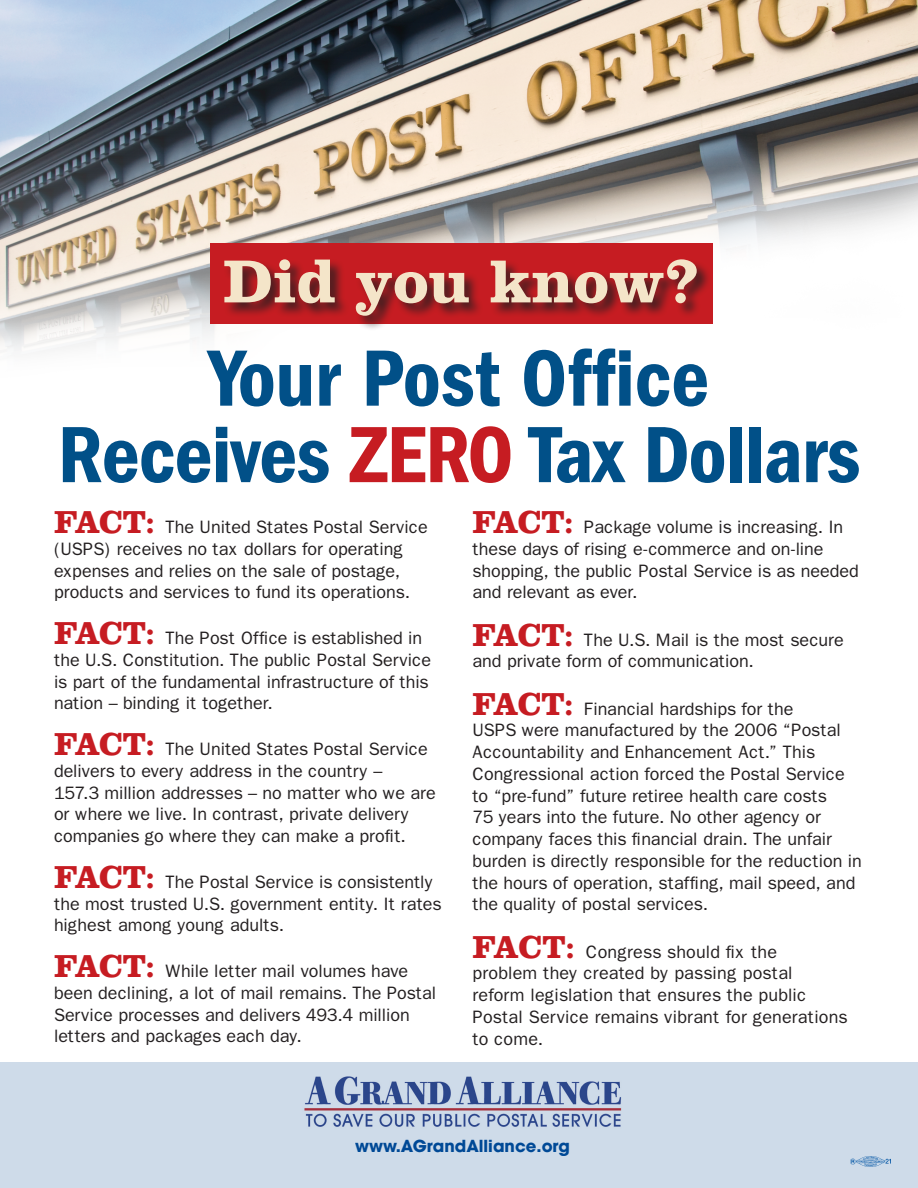
<style>
.page{position:relative;width:918px;height:1188px;background:#fff}
.page>*{position:absolute;margin:0;border:0;box-sizing:border-box;transform-origin:0 0}
.t1{font:600 condensed 82.5px/76.5px "Franklin Gothic";letter-spacing:-.01em;color:#015088;text-align:center}
.t2{font:700 63px "Clarendon";color:#f4e5c9}
.t3{font:18px/21.8px "Franklin Gothic";letter-spacing:-.005em;color:#231f20}
.t4{font:700 16.5px "Avant Garde";color:#0155a5}
.s1{color:#c61c22}
.s2{font-family:"Clarendon";font-weight:700;font-size:33px;color:#c61c22}
</style>
<div class="page">
<div style="left:0;top:1062px;width:918px;height:126px;background:#cedbe9"></div>
<img style="left:0;top:0;width:918px;height:352px">
<div style="left:211px;top:243px;width:502px;height:80px;background:#c61c22"></div>
<div style="left:49px;top:336px;width:823px;height:161px;background:#fff"></div>
<div style="left:224px;top:259px;width:488px;height:72px;background:#231f20;opacity:.75"></div>
<img style="left:304px;top:1076px;width:318px;height:51px">
<img style="left:850px;top:1157px;width:40px;height:10px">
<h2 class="t2" style="left:224px;top:243px;width:478px">Did you know?</h2>
<h1 class="t1" style="left:58px;top:340px;width:804px">Your Post Office<br>Receives <span class="s1">ZERO</span> Tax Dollars</h1>
<p class="t3" style="left:472px;top:516px;width:388px"><span class="s2">FACT:</span> Package volume is increasing. In these days of rising e-commerce and on-line shopping, the public Postal Service is as needed and relevant as ever.</p>
<p class="t3" style="left:472px;top:629px;width:373px"><span class="s2">FACT:</span> The U.S. Mail is the most secure and private form of communication.</p>
<p class="t3" style="left:472px;top:698px;width:391px"><span class="s2">FACT:</span> Financial hardships for the<br>USPS were manufactured by the 2006 “Postal Accountability and Enhancement Act.” This Congressional action forced the Postal Service to “pre-fund” future retiree health care costs<br>75 years into the future. No other agency or company faces this financial drain. The unfair burden is directly responsible for the reduction in the hours of operation, staffing, mail speed, and the quality of postal services.</p>
<p class="t3" style="left:472px;top:941px;width:377px"><span class="s2">FACT:</span> Congress should fix the<br>problem they created by passing postal reform legislation that ensures the public Postal Service remains vibrant for generations to come.</p>
<p class="t3" style="left:54px;top:516px;width:375px"><span class="s2">FACT:</span> The United States Postal Service (USPS) receives no tax dollars for operating expenses and relies on the sale of postage, products and services to fund its operations.</p>
<p class="t3" style="left:54px;top:627px;width:379px"><span class="s2">FACT:</span> The Post Office is established in the U.S. Constitution. The public Postal Service is part of the fundamental infrastructure of this nation – binding it together.</p>
<p class="t3" style="left:54px;top:738px;width:383px"><span class="s2">FACT:</span> The United States Postal Service delivers to every address in the country –<br>157.3 million addresses – no matter who we are or where we live. In contrast, private delivery companies go where they can make a profit.</p>
<p class="t3" style="left:54px;top:871px;width:389px"><span class="s2">FACT:</span> The Postal Service is consistently the most trusted U.S. government entity. It rates highest among young adults.</p>
<p class="t3" style="left:54px;top:960px;width:384px"><span class="s2">FACT:</span> While letter mail volumes have been declining, a lot of mail remains. The Postal Service processes and delivers 493.4 million letters and packages each day.</p>
<p class="t4" style="left:355px;top:1135px;width:216px">www.AGrandAlliance.org</p>
</div>
